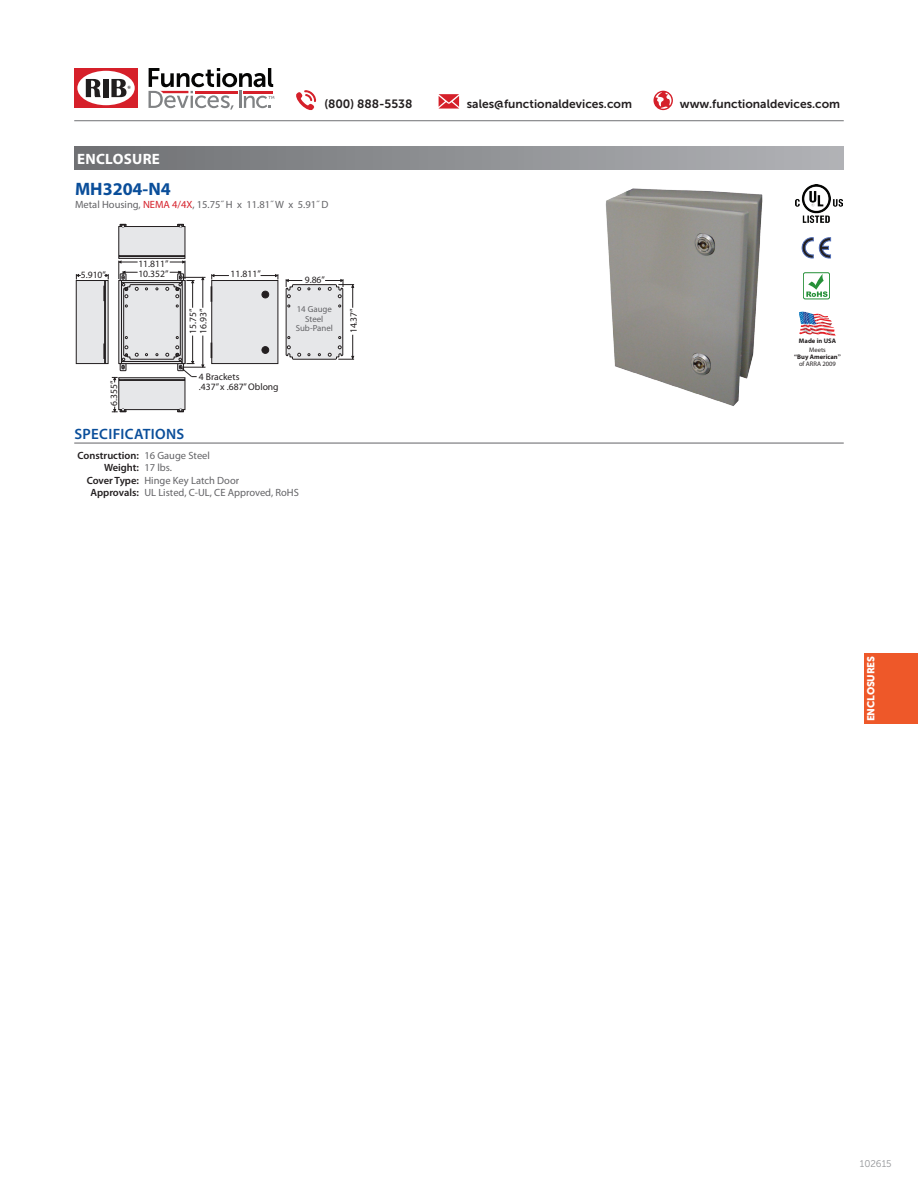
<style>
.page{position:relative;width:918px;height:1188px;background:#fff}
.page>*{position:absolute;margin:0;border:0;box-sizing:border-box;transform-origin:0 0}
.t1{font:700 18px "Myriad Pro";color:#0a4e9a}
.t2{font:600 15px "Myriad Pro";letter-spacing:.02em;color:#0a4e9a}
.t3{font:700 15px "Myriad Pro";letter-spacing:.02em;color:#fff}
.t4{font:12px "Museo Sans 700";color:#231f20}
.t5{font:10.5px "Myriad Pro";color:#636366}
.t6{font:600 10.5px "Myriad Pro";color:#231f20}
.t7{font:10.2px "Museo Sans 900";letter-spacing:-.02em;color:#fff}
.t8{font:9.75px "Museo Sans 300";color:#939598}
.t9{font:9.6px/10.5px "Myriad Pro";color:#231f20}
.t10{font:8.85px/9.6px "Myriad Pro";color:#636366;text-align:center}
.t11{font:700 6.6px/8.4px "Myriad Pro";color:#231f20;text-align:center}
.s1{color:#d5202a}
.s2{font-weight:400}
.s3{font-family:"Adobe Garamond Pro"}
</style>
<div class="page">
<div style="left:74px;top:68px;width:64px;height:40px;background:#d6202a"></div>
<div style="left:77px;top:71px;width:58px;height:34px;background:#fff;border-radius:50%"></div>
<svg style="left:86px;top:79px;width:15px;height:18px"></svg>
<div style="left:103px;top:79px;width:5px;height:18px;background:#211e1e"></div>
<svg style="left:111px;top:79px;width:20px;height:18px"></svg>
<svg style="left:149px;top:68px;width:125px;height:42px"></svg>
<hr style="left:74px;top:120px;width:770px;height:1px;background:#6f7073">
<svg style="left:296px;top:90px;width:20px;height:20px"></svg>
<svg style="left:654px;top:91px;width:19px;height:19px"></svg>
<svg style="left:439px;top:94px;width:20px;height:15px"></svg>
<div style="left:864px;top:653px;width:54px;height:71px;background:#ee5829"></div>
<img style="left:605px;top:188px;width:201px;height:218px">
<div style="left:212px;top:281px;width:66px;height:83px;background:#e6e7e9"></div>
<div style="left:212px;top:280px;width:66px;height:84px;border:1px solid #231f20"></div>
<div style="left:76px;top:281px;width:29px;height:83px;background:#e6e7e9"></div>
<div style="left:76px;top:280px;width:29px;height:84px;border:1px solid #231f20"></div>
<div style="left:262px;top:291px;width:7px;height:7px;background:#231f20;border-radius:50%"></div>
<div style="left:262px;top:291px;width:7px;height:7px;border:1px solid #231f20;border-radius:50%"></div>
<div style="left:262px;top:347px;width:7px;height:6px;background:#231f20;border-radius:50%"></div>
<div style="left:262px;top:346px;width:7px;height:8px;border:1px solid #231f20;border-radius:50%"></div>
<div style="left:119px;top:256px;width:66px;height:2px;border:1px solid #231f20"></div>
<div style="left:119px;top:227px;width:66px;height:29px;background:#e6e7e9"></div>
<div style="left:119px;top:226px;width:66px;height:30px;border:1px solid #231f20"></div>
<svg style="left:211px;top:274px;width:18px;height:5px"></svg>
<svg style="left:261px;top:274px;width:18px;height:5px"></svg>
<svg style="left:211px;top:343px;width:1px;height:15px"></svg>
<svg style="left:211px;top:287px;width:1px;height:14px"></svg>
<div style="left:119px;top:380px;width:66px;height:30px;background:#e6e7e9"></div>
<div style="left:119px;top:380px;width:66px;height:30px;border:1px solid #231f20"></div>
<svg style="left:76px;top:274px;width:5px;height:5px"></svg>
<svg style="left:286px;top:279px;width:68px;height:81px"></svg>
<svg style="left:104px;top:260px;width:101px;height:122px"></svg>
<svg style="left:120px;top:224px;width:6px;height:4px"></svg>
<svg style="left:178px;top:224px;width:6px;height:4px"></svg>
<svg style="left:178px;top:409px;width:6px;height:3px"></svg>
<svg style="left:112px;top:407px;width:14px;height:6px"></svg>
<hr style="left:74px;top:443px;width:770px;height:1px;background:#636366">
<img style="left:795px;top:184px;width:48px;height:39px">
<svg style="left:819px;top:238px;width:12px;height:20px"></svg>
<svg style="left:802px;top:238px;width:11px;height:20px"></svg>
<svg style="left:799px;top:312px;width:37px;height:24px"></svg>
<div style="left:803px;top:273px;width:27px;height:26px;background:#fff;border-radius:2px"></div>
<svg style="left:806px;top:274px;width:22px;height:23px"></svg>
<div style="left:803px;top:272px;width:27px;height:27px;border:1px solid #269039;border-radius:2px"></div>
<div style="left:74px;top:147px;width:769px;height:22px;background:linear-gradient(to right,#6e7073,#b1b2b6)"></div>
<p class="t3" style="left:77px;top:149px;width:84px">ENCLOSURE</p>
<p class="t4" style="left:324px;top:98px;width:90px">(800) 888-5538</p>
<p class="t4" style="left:467px;top:98px;width:167px">sales@functionaldevices.com</p>
<p class="t4" style="left:680px;top:98px;width:162px">www.functionaldevices.com</p>
<p class="t1" style="left:75px;top:177px;width:97px">MH3204-N4</p>
<p class="t5" style="left:75px;top:198px;width:255px">Metal Housing, <span class="s1">NEMA 4/4X</span>, 15.75˝ H x 11.81˝ W x 5.91˝ D</p>
<p class="t9" style="left:138px;top:258px;width:32px">11.811”</p>
<p class="t9" style="left:81px;top:270px;width:27px">5.910”</p>
<p class="t9" style="left:138px;top:268px;width:32px">10.352”</p>
<p class="t9" style="left:231px;top:269px;width:32px">11.811”</p>
<p class="t9" style="left:305px;top:274px;width:22px">9.86”</p>
<p class="t10" style="left:296px;top:304px;width:39px">14 Gauge<br>Steel<br>Sub-Panel</p>
<p class="t9" style="left:187px;top:334px;width:27px;rotate:-90deg">15.75”<br>16.93”</p>
<p class="t9" style="left:348px;top:333px;width:27px;rotate:-90deg">14.37”</p>
<p class="t9" style="left:109px;top:406px;width:27px;rotate:-90deg">6.355”</p>
<p class="t9" style="left:199px;top:371px;width:81px">4 Brackets<br>.437” x .687” Oblong</p>
<p class="t2" style="left:74px;top:424px;width:111px">SPECIFICATIONS</p>
<p class="t5" style="left:144px;top:449px;width:67px">16 Gauge Steel</p>
<p class="t5" style="left:144px;top:461px;width:29px">17 lbs.</p>
<p class="t5" style="left:144px;top:474px;width:96px">Hinge Key Latch Door</p>
<p class="t5" style="left:144px;top:486px;width:156px">UL Listed, C-UL, CE Approved, RoHS</p>
<p class="t6" style="left:78px;top:448px;width:63px">Construction:</p>
<p class="t6" style="left:104px;top:461px;width:36px">Weight:</p>
<p class="t6" style="left:87px;top:474px;width:54px">Cover Type:</p>
<p class="t6" style="left:90px;top:486px;width:50px">Approvals:</p>
<p class="t11" style="left:799px;top:337px;width:39px">Made in USA<br><span class="s2">Meets</span></p>
<p class="t11" style="left:794px;top:353px;width:48px;line-height:7.1px"><span class="s3">“</span>Buy American<span class="s3">” </span><span class="s2">of ARRA 2009</span></p>
<p class="t7" style="left:865px;top:721px;width:67px;rotate:-90deg">ENCLOSURES</p>
<p class="t8" style="left:860px;top:1158px;width:33px">102615</p>
</div>
